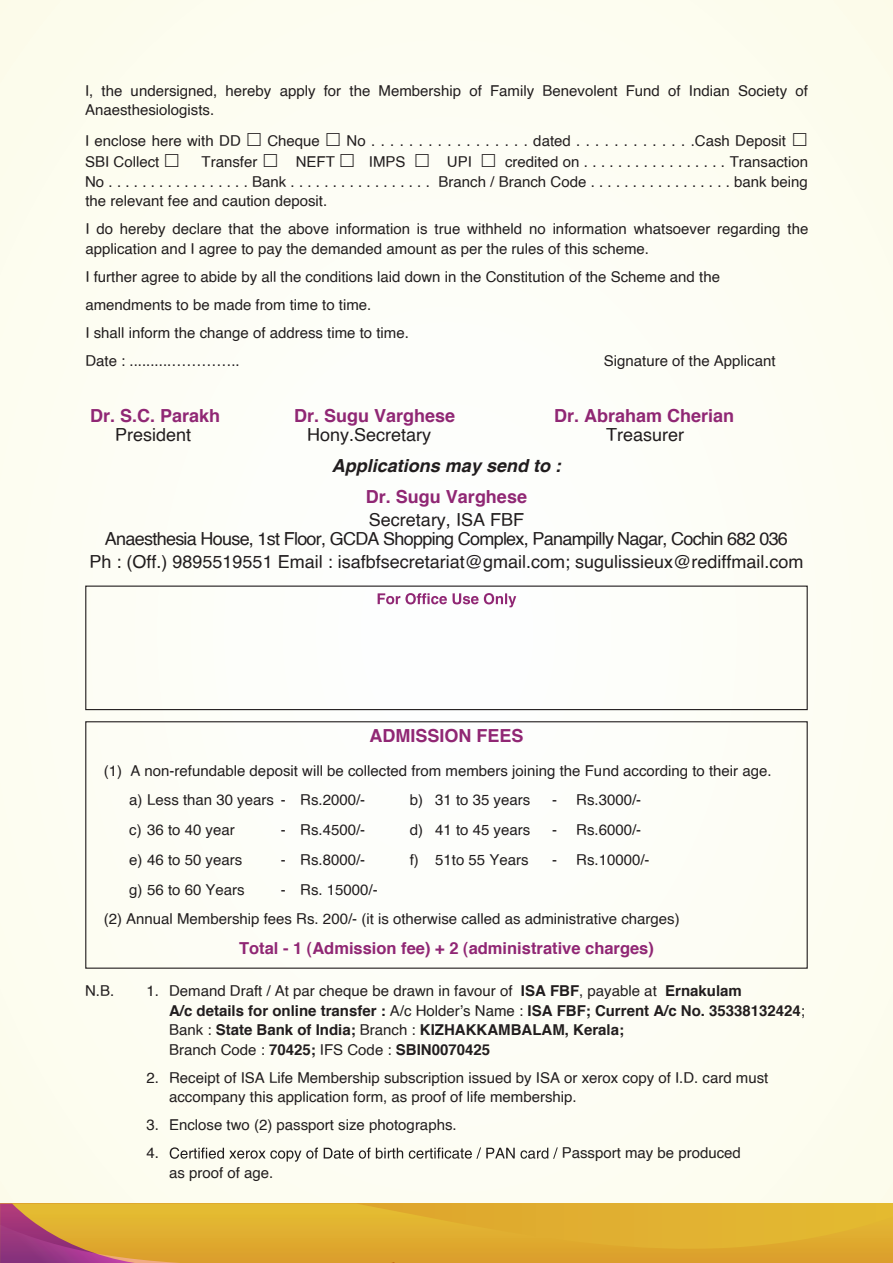
<style>
.page{position:relative;width:893px;height:1263px;background:#fdfdf5}
.page>*{position:absolute;margin:0;border:0;box-sizing:border-box;transform-origin:0 0}
.t1{font:18px "Helvetica";color:#211d1e}
.t2{font:18px/19.5px "Helvetica";letter-spacing:-.04em;color:#211d1e;text-align:center}
.t3{font:700 18px "Helvetica";color:#902774}
.t4{font:italic 700 18px "Helvetica";color:#211d1e}
.t5{font:700 16.5px "Helvetica";color:#902774}
.t6{font:15px/19.5px "Helvetica";color:#211d1e}
.t7{font:700 15px/19.5px "Helvetica";color:#211d1e}
.s1{font-weight:400}
</style>
<div class="page">
<svg style="left:378px;top:593px;width:138px;height:14px"></svg>
<svg style="left:170px;top:1147px;width:388px;height:15px"></svg>
<div style="left:85px;top:585px;width:723px;height:125px;border:1px solid #211d1e"></div>
<div style="left:85px;top:721px;width:723px;height:248px;border:1px solid #211d1e"></div>
<svg style="left:180px;top:1203px;width:713px;height:60px;background:#dfac2f"></svg>
<svg style="left:0;top:1203px;width:180px;height:60px;background:#cb894b"></svg>
<p class="t6" style="left:85px;top:81px;width:724px">I, the undersigned, hereby apply for the Membership of Family Benevolent Fund of Indian Society of<br>Anaesthesiologists.</p>
<p class="t6" style="left:85px;top:131px;width:157px">I enclose here with DD</p>
<p class="t6" style="left:267px;top:131px;width:54px">Cheque</p>
<p class="t6" style="left:347px;top:131px;width:441px">No.................dated.............CashDeposit</p>
<p class="t6" style="left:85px;top:153px;width:76px">SBI Collect</p>
<p class="t6" style="left:202px;top:153px;width:57px">Transfer</p>
<p class="t6" style="left:296px;top:153px;width:41px">NEFT</p>
<p class="t6" style="left:369px;top:153px;width:38px">IMPS</p>
<p class="t6" style="left:447px;top:153px;width:27px">UPI</p>
<p class="t6" style="left:85px;top:153px;width:724px;text-align:justify;text-indent:420px">credited on . . . . . . . . . . . . . . . . . Transaction No.................Bank................. Branch/BranchCode.................bankbeing the relevant fee and caution deposit.</p>
<p class="t6" style="left:85px;top:220px;width:724px">I do hereby declare that the above information is true withheld no information whatsoever regarding the application and I agree to pay the demanded amount as per the rules of this scheme.</p>
<p class="t6" style="left:85px;top:263px;width:636px;line-height:28px">I further agree to abide by all the conditions laid down in the Constitution of the Scheme and the amendments to be made from time to time.<br>I shall inform the change of address time to time.<br>Date : ..........…………..</p>
<p class="t6" style="left:604px;top:351px;width:173px">Signature of the Applicant</p>
<p class="t3" style="left:90px;top:404px;width:132px">Dr. S.C. Parakh</p>
<p class="t3" style="left:294px;top:404px;width:163px">Dr. Sugu Varghese</p>
<p class="t3" style="left:554px;top:404px;width:182px">Dr. Abraham Cherian</p>
<p class="t1" style="left:115px;top:421px;width:78px">President</p>
<p class="t1" style="left:307px;top:421px;width:126px">Hony.Secretary</p>
<p class="t1" style="left:606px;top:421px;width:80px">Treasurer</p>
<p class="t4" style="left:332px;top:455px;width:231px">Applications may send to :</p>
<p class="t3" style="left:366px;top:485px;width:163px">Dr. Sugu Varghese</p>
<p class="t2" style="left:105px;top:510px;width:684px">Secretary, ISA FBF<br>Anaesthesia House, 1st Floor, GCDA Shopping Complex, Panampilly Nagar, Cochin 682 036</p>
<p class="t1" style="left:90px;top:548px;width:715px">Ph : (Off.) 9895519551 Email : isafbfsecretariat@gmail.com; sugulissieux@rediffmail.com</p>
<p class="t3" style="left:369px;top:724px;width:156px">ADMISSION FEES</p>
<p class="t6" style="left:129px;top:756px;width:644px;line-height:29.7px;text-indent:-26px">(1) A non-refundable deposit will be collected from members joining the Fund according to their age. a) Less than 30 years - Rs.2000/-</p>
<p class="t6" style="left:410px;top:791px;width:122px">b) 31 to 35 years</p>
<p class="t6" style="left:552px;top:791px;width:91px">- Rs.3000/-</p>
<p class="t6" style="left:129px;top:820px;width:107px">c) 36 to 40 year</p>
<p class="t6" style="left:281px;top:820px;width:86px">- Rs.4500/-</p>
<p class="t6" style="left:410px;top:820px;width:122px">d) 41 to 45 years</p>
<p class="t6" style="left:552px;top:820px;width:91px">- Rs.6000/-</p>
<p class="t6" style="left:129px;top:850px;width:115px">e) 46 to 50 years</p>
<p class="t6" style="left:281px;top:850px;width:86px">- Rs.8000/-</p>
<p class="t6" style="left:410px;top:850px;width:120px">f) 51to 55 Years</p>
<p class="t6" style="left:552px;top:850px;width:99px">- Rs.10000/-</p>
<p class="t6" style="left:129px;top:880px;width:117px">g) 56 to 60 Years</p>
<p class="t6" style="left:104px;top:875px;width:578px;line-height:29.7px;text-indent:177px">- Rs. 15000/-<br>(2) Annual Membership fees Rs. 200/- (it is otherwise called as administrative charges)</p>
<p class="t5" style="left:239px;top:938px;width:416px">Total - 1 (Admission fee) + 2 (administrative charges)</p>
<p class="t6" style="left:85px;top:982px;width:31px">N.B.</p>
<p class="t7" style="left:169px;top:981px;width:638px;text-indent:-22px"><span class="s1">1. Demand Draft / At par cheque be drawn in favour of</span> ISA FBF<span class="s1">, payable at</span> Ernakulam<br>A/c details for online transfer : <span class="s1">A/c Holder’s Name :</span> ISA FBF; Current A/c No. 35338132424<span class="s1">; Bank :</span> State Bank of India; <span class="s1">Branch :</span> KIZHAKKAMBALAM, Kerala;<br><span class="s1">Branch Code :</span> 70425; <span class="s1">IFS Code :</span> SBIN0070425</p>
<p class="t6" style="left:169px;top:1068px;width:601px;text-indent:-23px">2. Receipt of ISA Life Membership subscription issued by ISA or xerox copy of I.D. card must accompany this application form, as proof of life membership.</p>
<p class="t6" style="left:147px;top:1111px;width:312px;line-height:28px">3. Enclose two (2) passport size photographs.<br>4.</p>
<p class="t6" style="left:562px;top:1144px;width:181px">Passport may be produced</p>
<p class="t6" style="left:169px;top:1163px;width:106px">as proof of age.</p>
</div>
